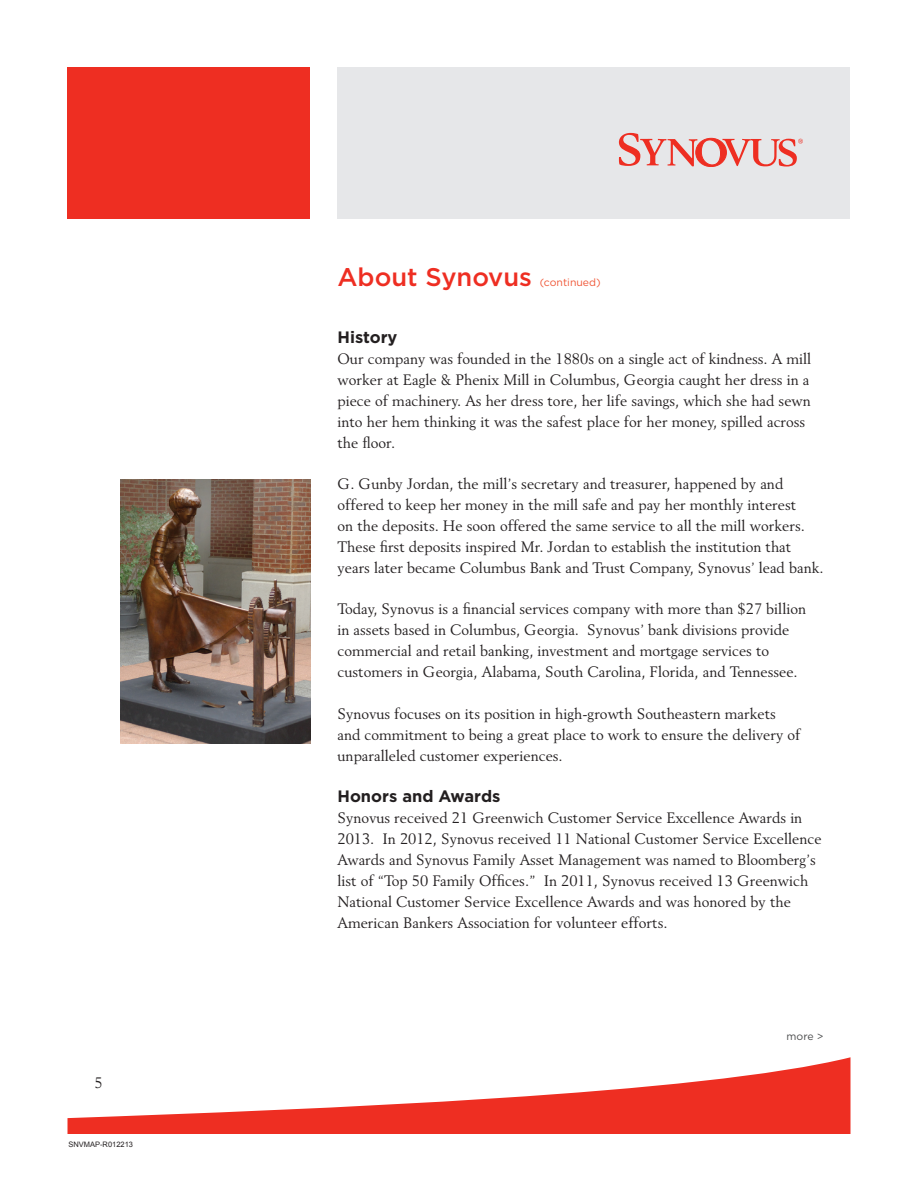
<style>
.page{position:relative;width:918px;height:1188px;background:#fff}
.page>*{position:absolute;margin:0;border:0;box-sizing:border-box;transform-origin:0 0}
.t1{font:500 25.5px "Gotham";color:#ee2e22}
.t2{font:700 16.5px "Gotham";color:#231f20}
.t3{font:15px/21px "Revival 565 BT";color:#231f20}
.t4{font:10.5px "Gotham";color:#f05737}
.t5{font:10.5px "Gotham";color:#4b4c4d}
.t6{font:7.5px "Arial";color:#231f20}
</style>
<div class="page">
<img style="left:121px;top:479px;width:189px;height:264px">
<svg style="left:68px;top:1057px;width:782px;height:77px"></svg>
<div style="left:338px;top:68px;width:512px;height:151px;background:#e6e7e9"></div>
<div style="left:68px;top:68px;width:242px;height:151px;background:#ee2e22"></div>
<svg style="left:619px;top:133px;width:184px;height:34px"></svg>
<p class="t3" style="left:94px;top:1072px;width:10px">5</p>
<p class="t6" style="left:68px;top:1139px;width:66px">SNVMAP-R012213</p>
<h1 class="t1" style="left:338px;top:263px;width:196px">About Synovus</h1>
<p class="t4" style="left:540px;top:277px;width:63px">(continued)</p>
<p class="t2" style="left:338px;top:327px;width:61px">History</p>
<p class="t3" style="left:338px;top:348px;width:475px">Our company was founded in the 1880s on a single act of kindness. A mill worker at Eagle &amp; Phenix Mill in Columbus, Georgia caught her dress in a piece of machinery. As her dress tore, her life savings, which she had sewn into her hem thinking it was the safest place for her money, spilled across the floor.</p>
<p class="t3" style="left:338px;top:473px;width:488px">G. Gunby Jordan, the mill’s secretary and treasurer, happened by and offered to keep her money in the mill safe and pay her monthly interest<br>on the deposits. He soon offered the same service to all the mill workers.<br>These first deposits inspired Mr. Jordan to establish the institution that years later became Columbus Bank and Trust Company, Synovus’ lead bank.</p>
<p class="t3" style="left:338px;top:598px;width:470px">Today, Synovus is a financial services company with more than $27 billion in assets based in Columbus, Georgia. Synovus’ bank divisions provide commercial and retail banking, investment and mortgage services to customers in Georgia, Alabama, South Carolina, Florida, and Tennessee.</p>
<p class="t3" style="left:338px;top:703px;width:465px">Synovus focuses on its position in high-growth Southeastern markets and commitment to being a great place to work to ensure the delivery of unparalleled customer experiences.</p>
<p class="t2" style="left:338px;top:786px;width:164px">Honors and Awards</p>
<p class="t3" style="left:338px;top:807px;width:486px">Synovus received 21 Greenwich Customer Service Excellence Awards in 2013. In 2012, Synovus received 11 National Customer Service Excellence Awards and Synovus Family Asset Management was named to Bloomberg’s list of “Top 50 Family Offices.” In 2011, Synovus received 13 Greenwich National Customer Service Excellence Awards and was honored by the American Bankers Association for volunteer efforts.</p>
<p class="t5" style="left:787px;top:1030px;width:38px">more &gt;</p>
</div>
